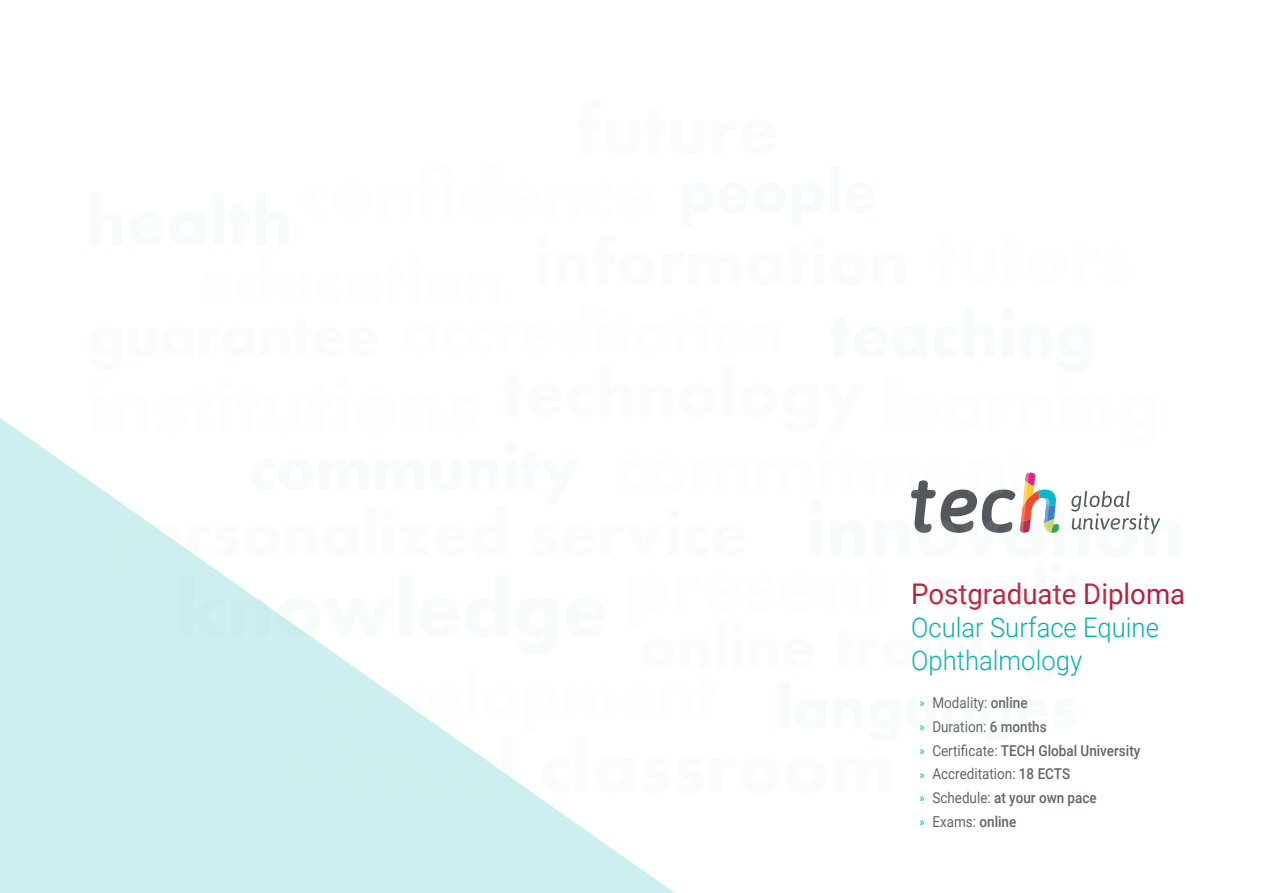
<style>
.page{position:relative;width:1263px;height:893px;background:#fff}
.page>*{position:absolute;margin:0;border:0;box-sizing:border-box;transform-origin:0 0}
.t1{font:28.5px "Roboto";color:#ba1e3c}
.t2{font:300 27px/33px "Roboto";color:#00b2af;scale:.95 1}
.t3{font:15px/23.7px "Roboto";color:#61646a;scale:.9 1}
.s1{font-size:12px;color:#00b2af}
.s2{font-weight:500}
</style>
<div class="page">
<svg style="left:0;top:418px;width:675px;height:475px;background:#d1f0f0"></svg>
<svg style="left:90px;top:418px;width:1071px;height:376px"></svg>
<h1 class="t1" style="left:911px;top:574px;width:276px">Postgraduate Diploma</h1>
<h2 class="t2" style="left:911px;top:610px;width:262px">Ocular Surface Equine<br>Ophthalmology</h2>
<p class="t3" style="left:919px;top:690px;width:247px"><span class="s1">»</span> Modality: <span class="s2">online<br></span><span class="s1">»</span> Duration: <span class="s2">6 months<br></span><span class="s1">»</span> Certificate: <span class="s2">TECH Global University </span><span class="s1">»</span> Accreditation: <span class="s2">18 ECTS<br></span><span class="s1">»</span> Schedule: <span class="s2">at your own pace<br></span><span class="s1">»</span> Exams: <span class="s2">online</span></p>
</div>
